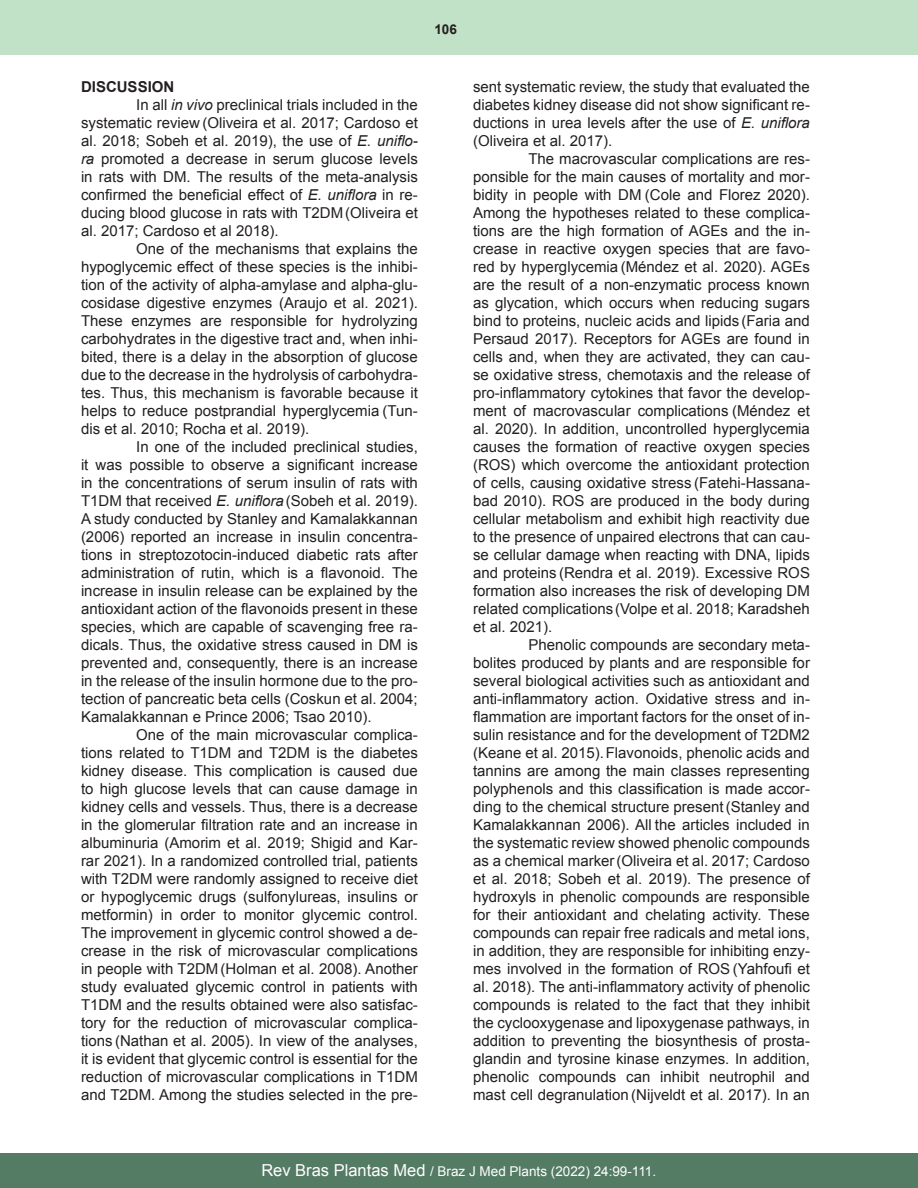
<style>
.page{position:relative;width:918px;height:1188px;background:#fff}
.page>*{position:absolute;margin:0;border:0;box-sizing:border-box;transform-origin:0 0}
.Normal__Web{font:15px/18px "Arial";color:#231f20;text-align:justify}
.t1{font:700 15px "Arial";color:#231f20}
.t2{font:13.5px "Arial";color:#fff}
.t3{font:700 13.5px "Arial";color:#231f20}
.s1{font-style:italic}
.s2{font-size:16.5px}
</style>
<div class="page">
<div style="left:0;top:0;width:918px;height:55px;background:#c1e2c7"></div>
<div style="left:0;top:1153px;width:918px;height:35px;background:#547b63"></div>
<p class="t3" style="left:434px;top:20px;width:24px">106</p>
<p class="t1" style="left:81px;top:77px;width:95px">DISCUSSION</p>
<p class="Normal__Web" style="left:81px;top:96px;width:338px;text-indent:55px">In all <span class="s1">in vivo</span> preclinical trials included in the systematic review (Oliveira et al. 2017; Cardoso et al. 2018; Sobeh et al. 2019), the use of <span class="s1">E. uniflo&shy;ra</span> promoted a decrease in serum glucose levels in rats with DM. The results of the meta-analysis confirmed the beneficial effect of <span class="s1">E. uniflora</span> in re&shy;ducing blood glucose in rats with T2DM(Oliveira et al. 2017; Cardoso et al 2018).</p>
<p class="Normal__Web" style="left:81px;top:240px;width:338px;text-indent:55px">One of the mechanisms that explains the hypoglycemic effect of these species is the inhibi&shy;tion of the activity of alpha-amylase and alpha-glu&shy;cosidase digestive enzymes (Araujo et al. 2021).<br>These enzymes are responsible for hydrolyzing carbohydrates in the digestive tract and, when inhi&shy;bited, there is a delay in the absorption of glucose due to the decrease in the hydrolysis of carbohydra&shy;tes. Thus, this mechanism is favorable because it helps to reduce postprandial hyperglycemia (Tun&shy;dis et al. 2010; Rocha et al. 2019).</p>
<p class="Normal__Web" style="left:81px;top:438px;width:338px;text-indent:55px">In one of the included preclinical studies, it was possible to observe a significant increase in the concentrations of serum insulin of rats with T1DM that received <span class="s1">E. uniflora</span>(Sobeh et al. 2019).<br>A study conducted by Stanley and Kamalakkannan (2006) reported an increase in insulin concentra&shy;tions in streptozotocin-induced diabetic rats after administration of rutin, which is a flavonoid. The increase in insulin release can be explained by the antioxidant action of the flavonoids present in these species, which are capable of scavenging free ra&shy;dicals. Thus, the oxidative stress caused in DM is prevented and, consequently, there is an increase in the release of the insulin hormone due to the pro&shy;tection of pancreatic beta cells (Coskun et al. 2004; Kamalakkannan e Prince 2006; Tsao 2010).</p>
<p class="Normal__Web" style="left:81px;top:726px;width:338px;text-indent:55px">One of the main microvascular complica&shy;tions related to T1DM and T2DM is the diabetes kidney disease. This complication is caused due to high glucose levels that can cause damage in kidney cells and vessels. Thus, there is a decrease in the glomerular filtration rate and an increase in albuminuria (Amorim et al. 2019; Shigid and Kar&shy;rar 2021). In a randomized controlled trial, patients with T2DM were randomly assigned to receive diet or hypoglycemic drugs (sulfonylureas, insulins or metformin) in order to monitor glycemic control.<br>The improvement in glycemic control showed a de&shy;crease in the risk of microvascular complications in people with T2DM (Holman et al. 2008). Another study evaluated glycemic control in patients with T1DM and the results obtained were also satisfac&shy;tory for the reduction of microvascular complica&shy;tions (Nathan et al. 2005). In view of the analyses, it is evident that glycemic control is essential for the reduction of microvascular complications in T1DM and T2DM. Among the studies selected in the pre-</p>
<p class="Normal__Web" style="left:473px;top:78px;width:338px">sent systematic review, the study that evaluated the diabetes kidney disease did not show significant re&shy;ductions in urea levels after the use of <span class="s1">E. uniflora </span>(Oliveira et al. 2017).</p>
<p class="Normal__Web" style="left:473px;top:150px;width:338px;text-indent:55px">The macrovascular complications are res&shy;ponsible for the main causes of mortality and mor&shy;bidity in people with DM (Cole and Florez 2020).<br>Among the hypotheses related to these complica&shy;tions are the high formation of AGEs and the in&shy;crease in reactive oxygen species that are favo&shy;red by hyperglycemia (Méndez et al. 2020). AGEs are the result of a non-enzymatic process known as glycation, which occurs when reducing sugars bind to proteins, nucleic acids and lipids (Faria and Persaud 2017). Receptors for AGEs are found in cells and, when they are activated, they can cau&shy;se oxidative stress, chemotaxis and the release of pro-inflammatory cytokines that favor the develop&shy;ment of macrovascular complications (Méndez et al. 2020). In addition, uncontrolled hyperglycemia causes the formation of reactive oxygen species (ROS) which overcome the antioxidant protection of cells, causing oxidative stress (Fatehi-Hassana&shy;bad 2010). ROS are produced in the body during cellular metabolism and exhibit high reactivity due to the presence of unpaired electrons that can cau&shy;se cellular damage when reacting with DNA, lipids and proteins (Rendra et al. 2019). Excessive ROS formation also increases the risk of developing DM related complications(Volpe et al. 2018; Karadsheh et al. 2021).</p>
<p class="Normal__Web" style="left:473px;top:636px;width:338px;text-indent:55px">Phenolic compounds are secondary meta&shy;bolites produced by plants and are responsible for several biological activities such as antioxidant and anti-inflammatory action. Oxidative stress and in&shy;flammation are important factors for the onset of in&shy;sulin resistance and for the development of T2DM2 (Keane et al. 2015).Flavonoids, phenolic acids and tannins are among the main classes representing polyphenols and this classification is made accor&shy;ding to the chemical structure present(Stanley and Kamalakkannan 2006). All the articles included in the systematic review showed phenolic compounds as a chemical marker(Oliveira et al. 2017; Cardoso et al. 2018; Sobeh et al. 2019). The presence of hydroxyls in phenolic compounds are responsible for their antioxidant and chelating activity. These compounds can repair free radicals and metal ions, in addition, they are responsible for inhibiting enzy&shy;mes involved in the formation of ROS (Yahfoufi et al. 2018). The anti-inflammatory activity of phenolic compounds is related to the fact that they inhibit the cyclooxygenase and lipoxygenase pathways, in addition to preventing the biosynthesis of prosta&shy;glandin and tyrosine kinase enzymes. In addition, phenolic compounds can inhibit neutrophil and mast cell degranulation (Nijveldt et al. 2017). In an</p>
<p class="t2" style="left:261px;top:1162px;width:396px"><span class="s2">Rev Bras Plantas Med</span> / Braz J Med Plants (2022) 24:99-111.</p>
</div>
